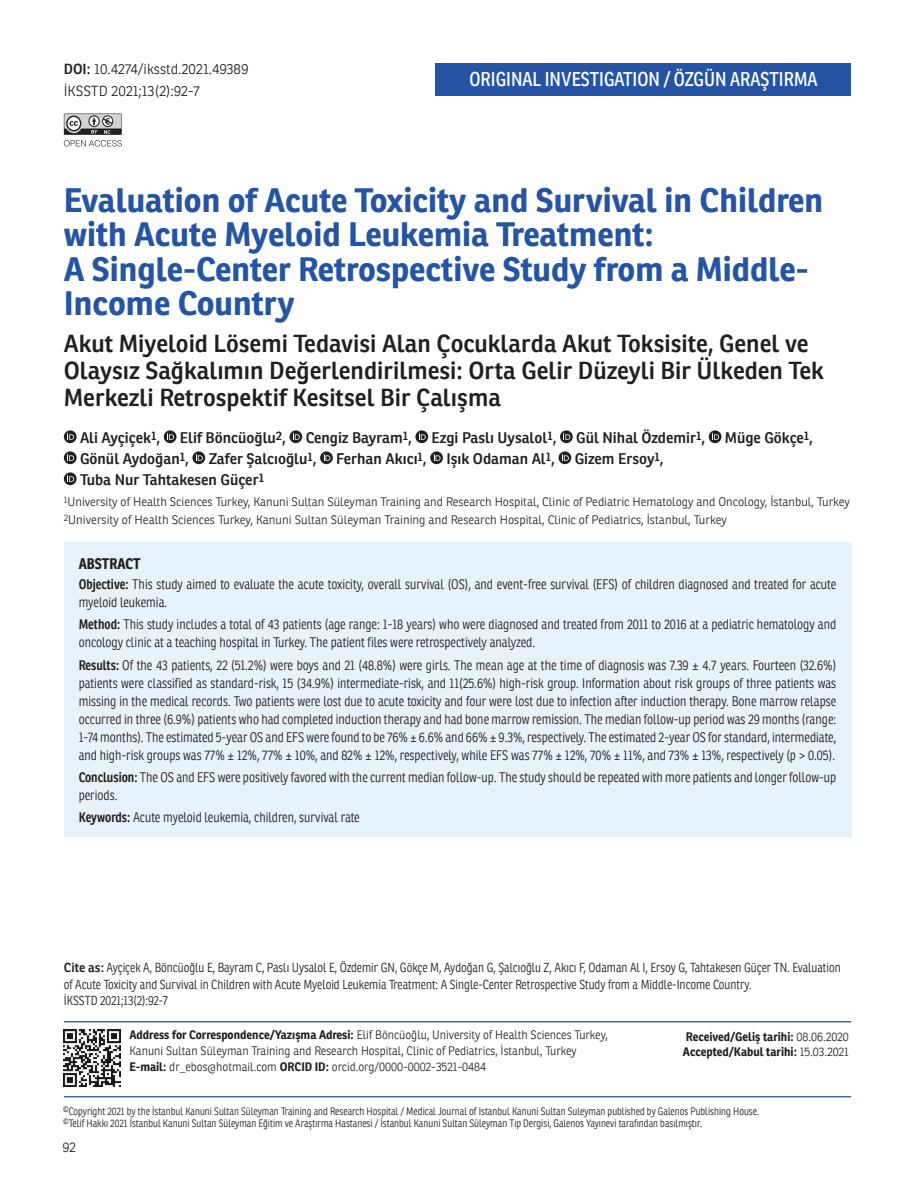
<style>
.page{position:relative;width:915px;height:1191px;background:#fff}
.page>*{position:absolute;margin:0;border:0;box-sizing:border-box;transform-origin:0 0}
._1__BASLIK{font:700 33px/34.5px "Ronnia";color:#2654a4}
._2__BASLIK{font:600 24px/27px "Ronnia";color:#231f20}
.TARZ{font:19.5px "Ronnia Cond";color:#fff}
.YAZARLAR{font:600 15px "Ronnia";color:#231f20}
.ÖZ_BASLIK{font:700 15px "Ronnia Cond";color:#231f20}
.DOİ{font:300 14.25px "Ronnia";color:#231f20}
.SAYFA_NO_UST{font:300 14.25px "Ronnia";color:#231f20}
.OZET{font:300 13.5px/18px "Ronnia Cond";color:#231f20}
.t1{font:300 13.5px "Ronnia";color:#231f20}
.CİTE{font:300 12.75px/16.5px "Ronnia Cond";color:#231f20}
.KURUM{font:300 12px "Ronnia";color:#231f20}
.KURUM-2{font:300 12px/15.8px "Ronnia";color:#231f20;scale:.95 1}
.t2{font:700 12px "Ronnia";color:#231f20;scale:.95 1}
.t3{font:300 10.5px/12px "Ronnia Cond";color:#231f20}
.s1{font-weight:600}
.s2{font-family:"Ronnia";font-weight:600}
.s3{font-weight:700}
.s4{font-weight:300}
</style>
<div class="page">
<hr style="left:64px;top:1096px;width:786px;height:1px;background:#2654a4">
<svg style="left:64px;top:430px;width:13px;height:13px"></svg>
<svg style="left:67px;top:433px;width:7px;height:7px"></svg>
<div style="left:164px;top:430px;width:12px;height:13px;background:#231f20;border-radius:50%"></div>
<svg style="left:167px;top:433px;width:7px;height:7px"></svg>
<svg style="left:289px;top:430px;width:13px;height:13px"></svg>
<svg style="left:293px;top:433px;width:7px;height:7px"></svg>
<svg style="left:415px;top:430px;width:13px;height:13px"></svg>
<svg style="left:418px;top:433px;width:7px;height:7px"></svg>
<svg style="left:560px;top:430px;width:12px;height:13px"></svg>
<svg style="left:563px;top:433px;width:7px;height:7px"></svg>
<svg style="left:708px;top:430px;width:13px;height:13px"></svg>
<svg style="left:711px;top:433px;width:7px;height:7px"></svg>
<svg style="left:64px;top:451px;width:13px;height:13px"></svg>
<svg style="left:67px;top:454px;width:7px;height:7px"></svg>
<svg style="left:192px;top:451px;width:13px;height:13px"></svg>
<svg style="left:196px;top:454px;width:7px;height:7px"></svg>
<svg style="left:320px;top:451px;width:13px;height:13px"></svg>
<svg style="left:323px;top:454px;width:7px;height:7px"></svg>
<svg style="left:430px;top:451px;width:13px;height:13px"></svg>
<svg style="left:433px;top:454px;width:7px;height:7px"></svg>
<svg style="left:558px;top:451px;width:13px;height:13px"></svg>
<svg style="left:561px;top:454px;width:7px;height:7px"></svg>
<svg style="left:64px;top:472px;width:13px;height:13px"></svg>
<svg style="left:67px;top:475px;width:7px;height:7px"></svg>
<div style="left:435px;top:64px;width:415px;height:32px;background:#2654a4"></div>
<svg style="left:64px;top:114px;width:58px;height:32px"></svg>
<hr style="left:64px;top:1021px;width:786px;height:1px;background:#2654a4">
<img style="left:64px;top:1030px;width:56px;height:56px">
<div style="left:64px;top:542px;width:786px;height:295px;background:#e8f2fa"></div>
<p class="DOİ" style="left:64px;top:61px;width:186px"><span class="s1">DOI:</span> 10.4274/iksstd.2021.49389</p>
<p class="SAYFA_NO_UST" style="left:64px;top:82px;width:138px">İKSSTD 2021;13(2):92-7</p>
<p class="TARZ" style="left:469px;top:67px;width:349px">ORIGINAL INVESTIGATION / ÖZGÜN ARAŞTIRMA</p>
<p class="_1__BASLIK" style="left:64px;top:183px;width:760px">Evaluation of Acute Toxicity and Survival in Children with Acute Myeloid Leukemia Treatment:<br>A Single-Center Retrospective Study from a Middle-Income Country</p>
<p class="_2__BASLIK" style="left:64px;top:330px;width:761px">Akut Miyeloid Lösemi Tedavisi Alan Çocuklarda Akut Toksisite, Genel ve<br>Olaysız Sağkalımın Değerlendirilmesi: Orta Gelir Düzeyli Bir Ülkeden Tek<br>Merkezli Retrospektif Kesitsel Bir Çalışma</p>
<p class="YAZARLAR" style="left:80px;top:428px;width:82px">Ali Ayçiçek<sup>1</sup>,</p>
<p class="YAZARLAR" style="left:180px;top:428px;width:107px">Elif Böncüoğlu<sup>2</sup>,</p>
<p class="YAZARLAR" style="left:305px;top:428px;width:108px">Cengiz Bayram<sup>1</sup>,</p>
<p class="YAZARLAR" style="left:431px;top:428px;width:126px">Ezgi Paslı Uysalol<sup>1</sup>,</p>
<p class="YAZARLAR" style="left:576px;top:428px;width:130px">Gül Nihal Özdemir<sup>1</sup>,</p>
<p class="YAZARLAR" style="left:724px;top:428px;width:90px">Müge Gökçe<sup>1</sup>,</p>
<p class="YAZARLAR" style="left:80px;top:449px;width:110px">Gönül Aydoğan<sup>1</sup>,</p>
<p class="YAZARLAR" style="left:208px;top:449px;width:109px">Zafer Şalcıoğlu<sup>1</sup>,</p>
<p class="YAZARLAR" style="left:336px;top:449px;width:92px">Ferhan Akıcı<sup>1</sup>,</p>
<p class="YAZARLAR" style="left:446px;top:449px;width:110px">Işık Odaman Al<sup>1</sup>,</p>
<p class="YAZARLAR" style="left:574px;top:449px;width:90px">Gizem Ersoy<sup>1</sup>,</p>
<p class="YAZARLAR" style="left:80px;top:470px;width:185px">Tuba Nur Tahtakesen Güçer<sup>1</sup></p>
<p class="KURUM" style="left:64px;top:495px;width:787px"><sup>1</sup>University of Health Sciences Turkey, Kanuni Sultan Süleyman Training and Research Hospital, Clinic of Pediatric Hematology and Oncology, İstanbul, Turkey</p>
<p class="KURUM" style="left:64px;top:513px;width:664px"><sup>2</sup>University of Health Sciences Turkey, Kanuni Sultan Süleyman Training and Research Hospital, Clinic of Pediatrics, İstanbul, Turkey</p>
<p class="ÖZ_BASLIK" style="left:79px;top:554px;width:63px">ABSTRACT</p>
<p class="OZET" style="left:79px;top:575px;width:758px"><span class="s1">Objective:</span> This study aimed to evaluate the acute toxicity, overall survival (OS), and event-free survival (EFS) of children diagnosed and treated for acute myeloid leukemia.</p>
<p class="OZET" style="left:79px;top:615px;width:758px"><span class="s1">Method:</span> This study includes a total of 43 patients (age range: 1-18 years) who were diagnosed and treated from 2011 to 2016 at a pediatric hematology and oncology clinic at a teaching hospital in Turkey. The patient files were retrospectively analyzed.</p>
<p class="OZET" style="left:79px;top:656px;width:758px;text-align:justify"><span class="s1">Results:</span> Of the 43 patients, 22 (51.2%) were boys and 21 (48.8%) were girls. The mean age at the time of diagnosis was 7.39 ± 4.7 years. Fourteen (32.6%) patients were classified as standard-risk, 15 (34.9%) intermediate-risk, and 11(25.6%) high-risk group. Information about risk groups of three patients was missing in the medical records. Two patients were lost due to acute toxicity and four were lost due to infection after induction therapy. Bone marrow relapse occurred in three (6.9%) patients who had completed induction therapy and had bone marrow remission. The median follow-up period was 29 months (range:<br>1-74 months). The estimated 5-year OS and EFS were found to be 76% ± 6.6% and 66% ± 9.3%, respectively. The estimated 2-year OS for standard, intermediate, and high-risk groups was 77% ± 12%, 77% ± 10%, and 82% ± 12%, respectively, while EFS was 77% ± 12%, 70% ± 11%, and 73% ± 13%, respectively (p &gt; 0.05).</p>
<p class="OZET" style="left:79px;top:768px;width:758px"><span class="s1">Conclusion:</span> The OS and EFS were positively favored with the current median follow-up. The study should be repeated with more patients and longer follow-up periods.</p>
<p class="OZET" style="left:79px;top:808px;width:282px"><span class="s1">Keywords:</span> Acute myeloid leukemia, children, survival rate</p>
<p class="CİTE" style="left:64px;top:959px;width:778px"><span class="s2">Cite as:</span> Ayçiçek A, Böncüoğlu E, Bayram C, Paslı Uysalol E, Özdemir GN, Gökçe M, Aydoğan G, Şalcıoğlu Z, Akıcı F, Odaman Al I, Ersoy G, Tahtakesen Güçer TN. Evaluation of Acute Toxicity and Survival in Children with Acute Myeloid Leukemia Treatment: A Single-Center Retrospective Study from a Middle-Income Country.</p>
<p class="CİTE" style="left:64px;top:992px;width:106px">İKSSTD 2021;13(2):92-7</p>
<p class="KURUM-2" style="left:129px;top:1027px;width:505px"><span class="s3">Address for Correspondence/Yazışma Adresi:</span> Elif Böncüoğlu, University of Health Sciences Turkey,<br>Kanuni Sultan Süleyman Training and Research Hospital, Clinic of Pediatrics, İstanbul, Turkey</p>
<p class="KURUM-2" style="left:129px;top:1058px;width:377px"><span class="s3">E-mail:</span> dr_ebos@hotmail.com <span class="s3">ORCID ID:</span> orcid.org/0000-0002-3521-0484</p>
<p class="t2" style="left:685px;top:1028px;width:173px">Received/Geliş tarihi: <span class="s4">08.06.2020</span></p>
<p class="t2" style="left:682px;top:1044px;width:176px">Accepted/Kabul tarihi: <span class="s4">15.03.2021</span></p>
<p class="t3" style="left:63px;top:1105px;width:697px"><sup>©</sup>Copyright 2021 by the İstanbul Kanuni Sultan Süleyman Training and Research Hospital / Medical Journal of Istanbul Kanuni Sultan Suleyman published by Galenos Publishing House. <sup>©</sup>Telif Hakkı 2021 İstanbul Kanuni Sultan Süleyman Eğitim ve Araştırma Hastanesi / İstanbul Kanuni Sultan Süleyman Tıp Dergisi, Galenos Yayınevi tarafından basılmıştır.</p>
<p class="t1" style="left:62px;top:1139px;width:15px">92</p>
</div>
